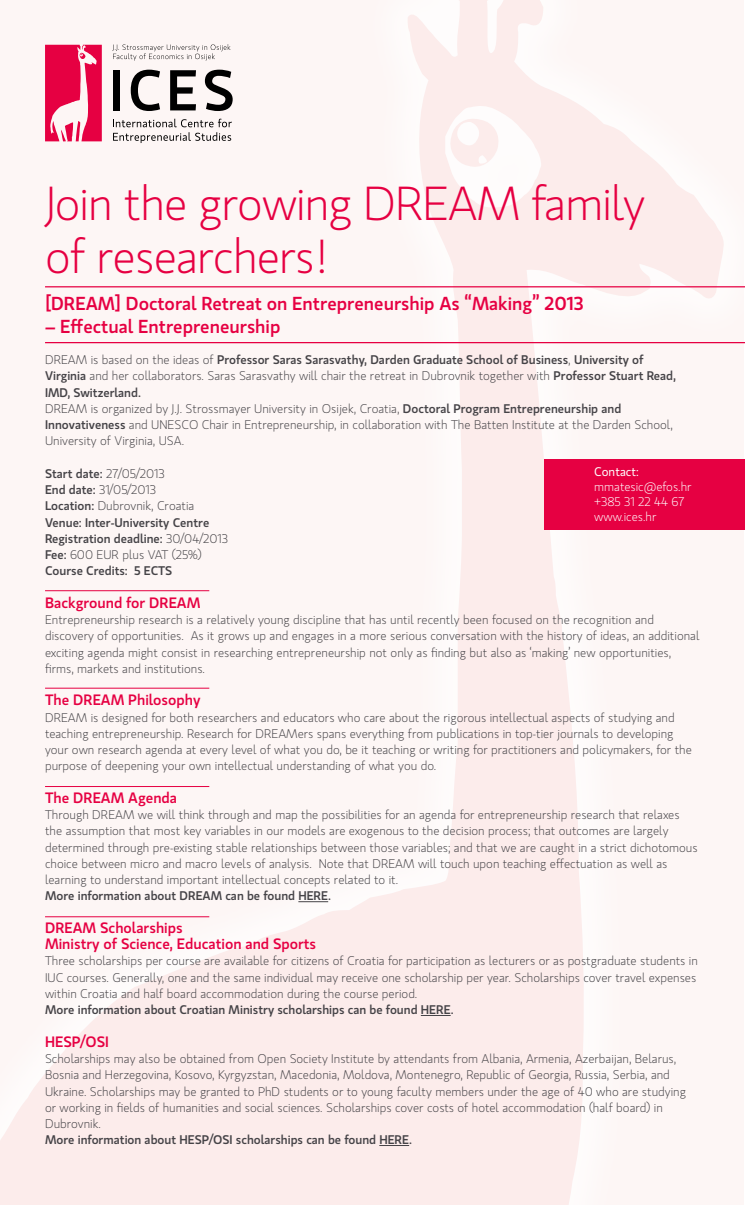
<style>
.page{position:relative;width:745px;height:1205px;background:#fff}
.page>*{position:absolute;margin:0;border:0;box-sizing:border-box;transform-origin:0 0}
.t1{font:300 47.5px/52.5px "Gloriola Std";letter-spacing:-.02em;color:#e60042}
.t2{font:500 18.75px "Gloriola Std";color:#e60042}
.t3{font:500 15px/16.2px "Gloriola Std";color:#e60042}
.t4{font:300 12.5px/16.2px "Gloriola Std";color:#454347}
.t5{font:500 12.5px/16.2px "Gloriola Std";color:#454347}
.t6{font:300 12.5px/15px "Gloriola Std";color:#fff}
.t7{font:12.5px "Gloriola Std";color:#fff}
.s1{font-weight:500}
.s2{font-weight:300}
</style>
<div class="page">
<div style="left:0;top:0;width:744px;height:1205px;background:#fdf6f5"></div>
<div style="left:544px;top:460px;width:200px;height:70px;background:#e60042"></div>
<hr style="left:298px;top:901px;width:30px;height:1px;background:#454347">
<hr style="left:420px;top:1015px;width:30px;height:1px;background:#454347">
<hr style="left:379px;top:1145px;width:30px;height:1px;background:#454347">
<div style="left:113px;top:70px;width:7px;height:40px;background:#000"></div>
<svg style="left:131px;top:70px;width:29px;height:41px"></svg>
<svg style="left:170px;top:70px;width:26px;height:40px"></svg>
<svg style="left:205px;top:70px;width:27px;height:41px"></svg>
<svg style="left:113px;top:119px;width:119px;height:24px"></svg>
<svg style="left:112px;top:44px;width:118px;height:17px"></svg>
<svg style="left:45px;top:45px;width:57px;height:96px"></svg>
<hr style="left:45px;top:286px;width:699px;height:1px;background:#e60042">
<hr style="left:45px;top:342px;width:699px;height:1px;background:#e60042">
<hr style="left:45px;top:590px;width:164px;height:1px;background:#e60042">
<hr style="left:45px;top:688px;width:164px;height:1px;background:#e60042">
<hr style="left:45px;top:786px;width:164px;height:1px;background:#e60042">
<hr style="left:45px;top:916px;width:164px;height:1px;background:#e60042">
<h1 class="t1" style="left:45px;top:177px;width:601px">Join the growing DREAM family of researchers!</h1>
<h2 class="t2" style="left:45px;top:291px;width:540px">[DREAM] Doctoral Retreat on Entrepreneurship As “Making” 2013</h2>
<h2 class="t2" style="left:45px;top:313px;width:237px">– Effectual Entrepreneurship</h2>
<p class="t4" style="left:45px;top:351px;width:632px">DREAM is based on the ideas of <span class="s1">Professor Saras Sarasvathy, Darden Graduate School of Business</span>, <span class="s1">University of Virginia</span> and her collaborators. Saras Sarasvathy will chair the retreat in Dubrovnik together with <span class="s1">Professor Stuart Read, IMD, Switzerland.<br></span>DREAM is organized by J.J. Strossmayer University in Osijek, Croatia, <span class="s1">Doctoral Program Entrepreneurship and Innovativeness</span> and UNESCO Chair in Entrepreneurship, in collaboration with The Batten Institute at the Darden School, University of Virginia, USA.</p>
<p class="t5" style="left:45px;top:465px;width:184px">Start date: <span class="s2">27/05/2013<br></span>End date: <span class="s2">31/05/2013<br></span>Location: <span class="s2">Dubrovnik, Croatia<br></span>Venue: Inter-University Centre<br>Registration deadline: <span class="s2">30/04/2013<br></span>Fee: <span class="s2">600 EUR plus VAT (25%)<br></span>Course Credits: 5 ECTS</p>
<p class="t3" style="left:45px;top:594px;width:157px">Background for DREAM</p>
<p class="t4" style="left:45px;top:611px;width:655px">Entrepreneurship research is a relatively young discipline that has until recently been focused on the recognition and discovery of opportunities. As it grows up and engages in a more serious conversation with the history of ideas, an additional exciting agenda might consist in researching entrepreneurship not only as finding but also as ‘making’ new opportunities, firms, markets and institutions.</p>
<p class="t3" style="left:45px;top:691px;width:157px">The DREAM Philosophy</p>
<p class="t4" style="left:45px;top:709px;width:648px">DREAM is designed for both researchers and educators who care about the rigorous intellectual aspects of studying and teaching entrepreneurship. Research for DREAMers spans everything from publications in top-tier journals to developing your own research agenda at every level of what you do, be it teaching or writing for practitioners and policymakers, for the purpose of deepening your own intellectual understanding of what you do.</p>
<p class="t3" style="left:45px;top:789px;width:133px">The DREAM Agenda</p>
<p class="t4" style="left:45px;top:806px;width:653px">Through DREAM we will think through and map the possibilities for an agenda for entrepreneurship research that relaxes the assumption that most key variables in our models are exogenous to the decision process; that outcomes are largely determined through pre-existing stable relationships between those variables; and that we are caught in a strict dichotomous choice between micro and macro levels of analysis. Note that DREAM will touch upon teaching effectuation as well as learning to understand important intellectual concepts related to it.</p>
<p class="t5" style="left:45px;top:887px;width:287px">More information about DREAM can be found HERE.</p>
<p class="t3" style="left:45px;top:919px;width:272px">DREAM Scholarships<br>Ministry of Science, Education and Sports</p>
<p class="t4" style="left:45px;top:953px;width:654px;text-align:justify">Three scholarships per course are available for citizens of Croatia for participation as lecturers or as postgraduate students in IUC courses. Generally, one and the same individual may receive one scholarship per year. Scholarships cover travel expenses within Croatia and half board accommodation during the course period.</p>
<p class="t5" style="left:45px;top:1001px;width:410px">More information about Croatian Ministry scholarships can be found HERE.</p>
<p class="t3" style="left:45px;top:1033px;width:65px">HESP/OSI</p>
<p class="t4" style="left:45px;top:1050px;width:642px">Scholarships may also be obtained from Open Society Institute by attendants from Albania, Armenia, Azerbaijan, Belarus, Bosnia and Herzegovina, Kosovo, Kyrgyzstan, Macedonia, Moldova, Montenegro, Republic of Georgia, Russia, Serbia, and Ukraine. Scholarships may be granted to PhD students or to young faculty members under the age of 40 who are studying or working in fields of humanities and social sciences. Scholarships cover costs of hotel accommodation (half board) in Dubrovnik.</p>
<p class="t5" style="left:45px;top:1131px;width:368px">More information about HESP/OSI scholarships can be found HERE.</p>
<p class="t7" style="left:594px;top:463px;width:46px">Contact:</p>
<p class="t6" style="left:594px;top:478px;width:99px">mmatesic@efos.hr +385 31 22 44 67 www.ices.hr</p>
</div>
